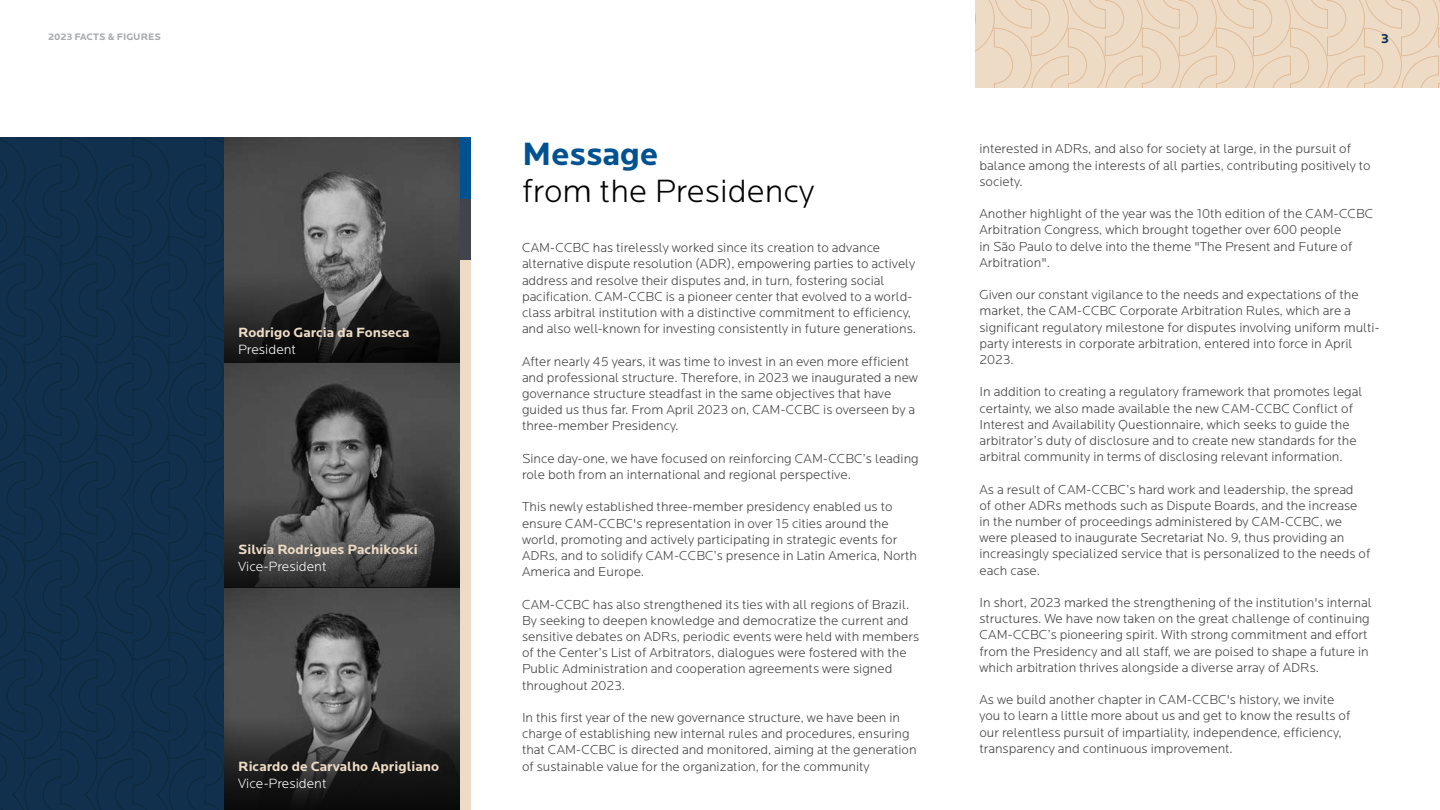
<style>
.page{position:relative;width:1440px;height:810px;background:#fff}
.page>*{position:absolute;margin:0;border:0;box-sizing:border-box;transform-origin:0 0}
.t1{font:300 33.45px "Locator";color:#000}
.t2{font:700 33.45px "Locator";color:#005291}
.t3{font:700 13.88px "Locator";color:#eedbc6}
.t4{font:300 13.88px "Locator";color:#fff}
.t5{font:300 13.5px/16.2px "Locator";color:#414042}
.t6{font:700 13.5px "Locator";color:#11304d}
.t7{font:700 9.75px "Locator";color:#a7a9ac}
</style>
<div class="page">
<svg style="left:975px;top:0;width:465px;height:87px;background:#ecd8c2"></svg>
<svg style="left:0;top:562px;width:224px;height:248px;background:#102f4b"></svg>
<svg style="left:0;top:137px;width:278px;height:425px;background:#102f4b"></svg>
<svg style="left:225px;top:138px;width:235px;height:672px;background:#454545"></svg>
<div style="left:460px;top:138px;width:11px;height:672px;background:#eedbc6"></div>
<div style="left:460px;top:199px;width:11px;height:61px;background:#41444d"></div>
<div style="left:460px;top:138px;width:11px;height:61px;background:#005291"></div>
<p class="t7" style="left:48px;top:31px;width:114px">2023 FACTS &amp; FIGURES</p>
<p class="t6" style="left:1381px;top:30px;width:9px">3</p>
<p class="t3" style="left:238px;top:325px;width:173px">Rodrigo Garcia da Fonseca</p>
<p class="t4" style="left:238px;top:342px;width:59px">President</p>
<p class="t3" style="left:238px;top:541px;width:181px">Silvia Rodrigues Pachikoski</p>
<p class="t4" style="left:238px;top:558px;width:90px">Vice-President</p>
<p class="t3" style="left:238px;top:758px;width:202px">Ricardo de Carvalho Aprigliano</p>
<p class="t4" style="left:238px;top:775px;width:90px">Vice-President</p>
<h1 class="t2" style="left:522px;top:134px;width:138px">Message</h1>
<h1 class="t1" style="left:522px;top:172px;width:294px">from the Presidency</h1>
<p class="t5" style="left:522px;top:240px;width:396px">CAM-CCBC has tirelessly worked since its creation to advance alternative dispute resolution (ADR), empowering parties to actively address and resolve their disputes and, in turn, fostering social pacification. CAM-CCBC is a pioneer center that evolved to a world&shy;class arbitral institution with a distinctive commitment to efficiency, and also well-known for investing consistently in future generations.</p>
<p class="t5" style="left:522px;top:353px;width:397px">After nearly 45 years, it was time to invest in an even more efficient and professional structure. Therefore, in 2023 we inaugurated a new governance structure steadfast in the same objectives that have guided us thus far. From April 2023 on, CAM-CCBC is overseen by a three-member Presidency.</p>
<p class="t5" style="left:522px;top:450px;width:398px">Since day-one, we have focused on reinforcing CAM-CCBC’s leading role both from an international and regional perspective.</p>
<p class="t5" style="left:522px;top:499px;width:397px">This newly established three-member presidency enabled us to ensure CAM-CCBC's representation in over 15 cities around the world, promoting and actively participating in strategic events for ADRs, and to solidify CAM-CCBC’s presence in Latin America, North America and Europe.</p>
<p class="t5" style="left:522px;top:596px;width:399px">CAM-CCBC has also strengthened its ties with all regions of Brazil.<br>By seeking to deepen knowledge and democratize the current and sensitive debates on ADRs, periodic events were held with members of the Center’s List of Arbitrators, dialogues were fostered with the Public Administration and cooperation agreements were signed throughout 2023.</p>
<p class="t5" style="left:522px;top:709px;width:396px">In this first year of the new governance structure, we have been in charge of establishing new internal rules and procedures, ensuring that CAM-CCBC is directed and monitored, aiming at the generation of sustainable value for the organization, for the community</p>
<p class="t5" style="left:980px;top:141px;width:393px">interested in ADRs, and also for society at large, in the pursuit of balance among the interests of all parties, contributing positively to society.</p>
<p class="t5" style="left:980px;top:206px;width:395px">Another highlight of the year was the 10th edition of the CAM-CCBC Arbitration Congress, which brought together over 600 people<br>in São Paulo to delve into the theme "The Present and Future of Arbitration".</p>
<p class="t5" style="left:980px;top:287px;width:401px">Given our constant vigilance to the needs and expectations of the market, the CAM-CCBC Corporate Arbitration Rules, which are a significant regulatory milestone for disputes involving uniform multi&shy;party interests in corporate arbitration, entered into force in April 2023.</p>
<p class="t5" style="left:980px;top:384px;width:385px">In addition to creating a regulatory framework that promotes legal certainty, we also made available the new CAM-CCBC Conflict of Interest and Availability Questionnaire, which seeks to guide the arbitrator’s duty of disclosure and to create new standards for the arbitral community in terms of disclosing relevant information.</p>
<p class="t5" style="left:980px;top:481px;width:393px">As a result of CAM-CCBC’s hard work and leadership, the spread<br>of other ADRs methods such as Dispute Boards, and the increase in the number of proceedings administered by CAM-CCBC, we were pleased to inaugurate Secretariat No. 9, thus providing an increasingly specialized service that is personalized to the needs of each case.</p>
<p class="t5" style="left:980px;top:594px;width:394px">In short, 2023 marked the strengthening of the institution's internal structures. We have now taken on the great challenge of continuing CAM-CCBC’s pioneering spirit. With strong commitment and effort from the Presidency and all staff, we are poised to shape a future in which arbitration thrives alongside a diverse array of ADRs.</p>
<p class="t5" style="left:980px;top:692px;width:372px">As we build another chapter in CAM-CCBC's history, we invite you to learn a little more about us and get to know the results of our relentless pursuit of impartiality, independence, efficiency, transparency and continuous improvement.</p>
</div>
